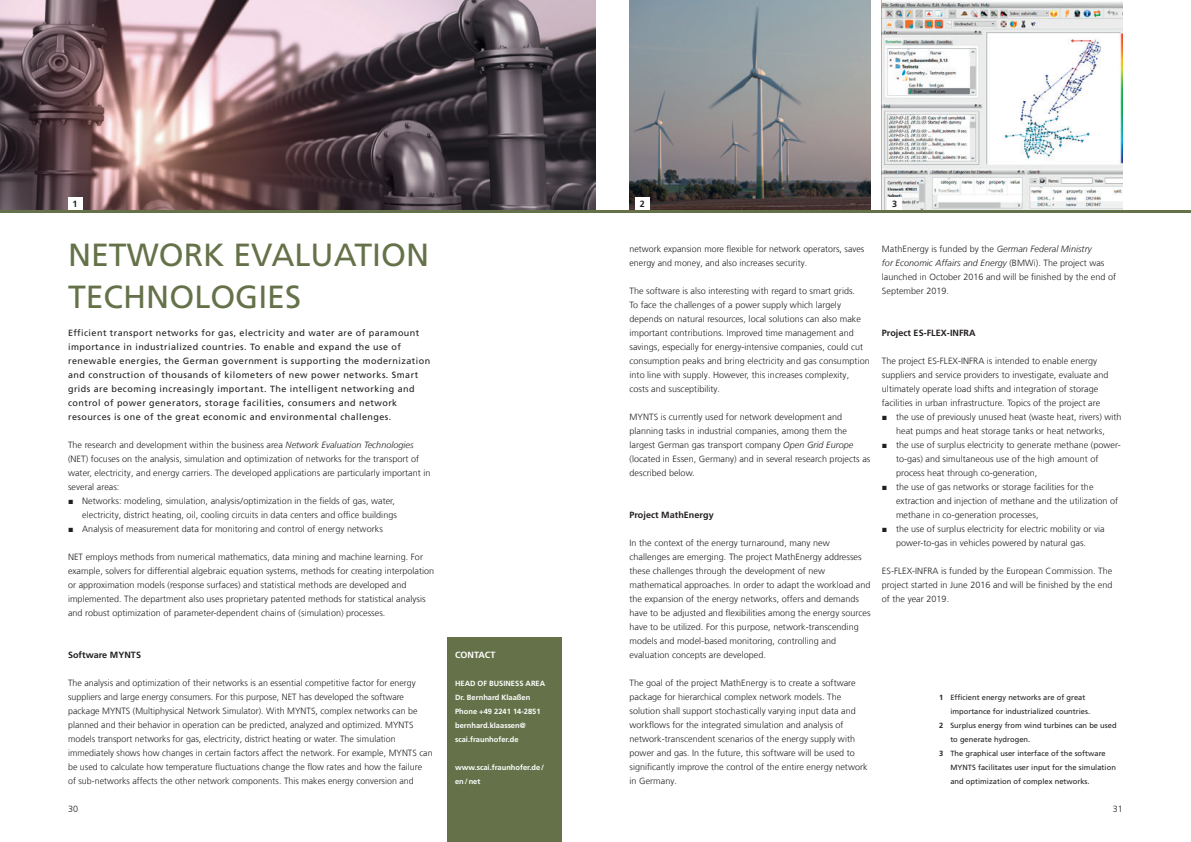
<style>
.page{position:relative;width:1191px;height:842px;background:#fff}
.page>*{position:absolute;margin:0;border:0;box-sizing:border-box;transform-origin:0 0}
.t1{font:32px/42px "Frutiger LT Com";color:#657249}
.t2{font:300 9px/14px "Frutiger LT Com";letter-spacing:.005em;color:#231f20}
.t3{font:9px/14px "Frutiger LT Com";letter-spacing:.05em;color:#231f20}
.t4{font:700 9px "Frutiger LT Com";letter-spacing:.005em;color:#231f20}
.t5{font:700 9px "Frutiger LT Com";color:#fff}
.t6{font:7.5px "Frutiger LT Com";letter-spacing:.005em;color:#231f20}
.t7{font:700 7.5px/14px "Frutiger LT Com";color:#fff}
.s1{font-style:italic}
.s2{font-family:"Arial";font-weight:400}
.s3{font-weight:700}
</style>
<div class="page">
<img style="left:629px;top:0;width:241px;height:210px">
<img style="left:0;top:0;width:595px;height:210px">
<div style="left:446px;top:637px;width:115px;height:205px;background:#657249"></div>
<img style="left:882px;top:1px;width:241px;height:209px">
<div style="left:635px;top:198px;width:14px;height:12px;background:#fff"></div>
<div style="left:888px;top:198px;width:14px;height:12px;background:#fff"></div>
<div style="left:68px;top:198px;width:14px;height:12px;background:#fff"></div>
<hr style="left:0;top:210px;width:1191px;height:3px;background:#657249">
<p class="t4" style="left:72px;top:199px;width:7px">1</p>
<p class="t4" style="left:640px;top:199px;width:7px">2</p>
<p class="t4" style="left:892px;top:199px;width:7px">3</p>
<h1 class="t1" style="left:68px;top:234px;width:362px">NETWORK EVALUATION<br>TECHNOLOGIES</h1>
<p class="t2" style="left:882px;top:242px;width:236px">MathEnergy is funded by the <span class="s1">German Federal Ministry<br>for Economic Affairs and Energy</span> (BMWi). The project was launched in October 2016 and will be finished by the end of September 2019.</p>
<p class="t4" style="left:882px;top:328px;width:95px">Project ES-FLEX-INFRA</p>
<p class="t2" style="left:882px;top:354px;width:228px">The project ES-FLEX-INFRA is intended to enable energy suppliers and service providers to investigate, evaluate and ultimately operate load shifts and integration of storage facilities in urban infrastructure. Topics of the project are</p>
<p class="t2" style="left:882px;top:410px;width:241px;text-align:center"><span class="s2">■</span> the use of previously unused heat (waste heat, rivers) with heat pumps and heat storage tanks or heat networks,</p>
<p class="t2" style="left:896px;top:438px;width:226px;text-indent:-14px"><span class="s2">■</span> the use of surplus electricity to generate methane (power&shy;to-gas) and simultaneous use of the high amount of process heat through co-generation,</p>
<p class="t2" style="left:896px;top:480px;width:224px;text-indent:-14px"><span class="s2">■</span> the use of gas networks or storage facilities for the extraction and injection of methane and the utilization of methane in co-generation processes,</p>
<p class="t2" style="left:882px;top:522px;width:224px;text-align:center"><span class="s2">■</span> the use of surplus electricity for electric mobility or via power-to-gas in vehicles powered by natural gas.</p>
<p class="t2" style="left:882px;top:564px;width:232px;text-align:justify">ES-FLEX-INFRA is funded by the European Commission. The project started in June 2016 and will be finished by the end of the year 2019.</p>
<p class="t2" style="left:629px;top:242px;width:236px">network expansion more flexible for network operators, saves energy and money, and also increases security.</p>
<p class="t2" style="left:629px;top:284px;width:242px">The software is also interesting with regard to smart grids.<br>To face the challenges of a power supply which largely depends on natural resources, local solutions can also make important contributions. Improved time management and savings, especially for energy-intensive companies, could cut consumption peaks and bring electricity and gas consumption into line with supply. However, this increases complexity, costs and susceptibility.</p>
<p class="t2" style="left:629px;top:410px;width:242px">MYNTS is currently used for network development and planning tasks in industrial companies, among them the largest German gas transport company <span class="s1">Open Grid Europe </span>(located in Essen, Germany) and in several research projects as described below.</p>
<p class="t4" style="left:629px;top:510px;width:86px">Project MathEnergy</p>
<p class="t2" style="left:629px;top:536px;width:242px">In the context of the energy turnaround, many new challenges are emerging. The project MathEnergy addresses these challenges through the development of new mathematical approaches. In order to adapt the workload and the expansion of the energy networks, offers and demands have to be adjusted and flexibilities among the energy sources have to be utilized. For this purpose, network-transcending models and model-based monitoring, controlling and evaluation concepts are developed.</p>
<p class="t2" style="left:629px;top:676px;width:240px">The goal of the project MathEnergy is to create a software package for hierarchical complex network models. The solution shall support stochastically varying input data and workflows for the integrated simulation and analysis of network-transcendent scenarios of the energy supply with power and gas. In the future, this software will be used to significantly improve the control of the entire energy network in Germany.</p>
<p class="t3" style="left:68px;top:326px;width:363px">Efficient transport networks for gas, electricity and water are of paramount importance in industrialized countries. To enable and expand the use of renewable energies, the German government is supporting the modernization and construction of thousands of kilometers of new power networks. Smart grids are becoming increasingly important. The intelligent networking and control of power generators, storage facilities, consumers and network resources is one of the great economic and environmental challenges.</p>
<p class="t2" style="left:68px;top:438px;width:364px">The research and development within the business area <span class="s1">Network Evaluation Technologies </span>(NET) focuses on the analysis, simulation and optimization of networks for the transport of water, electricity, and energy carriers. The developed applications are particularly important in several areas:</p>
<p class="t2" style="left:68px;top:494px;width:330px;text-align:right"><span class="s2">■</span> Networks: modeling, simulation, analysis/optimization in the fields of gas, water, electricity, district heating, oil, cooling circuits in data centers and office buildings</p>
<p class="t2" style="left:68px;top:522px;width:316px"><span class="s2">■</span> Analysis of measurement data for monitoring and control of energy networks</p>
<p class="t2" style="left:68px;top:550px;width:368px">NET employs methods from numerical mathematics, data mining and machine learning. For example, solvers for differential algebraic equation systems, methods for creating interpolation or approximation models (response surfaces) and statistical methods are developed and implemented. The department also uses proprietary patented methods for statistical analysis and robust optimization of parameter-dependent chains of (simulation) processes.</p>
<p class="t4" style="left:68px;top:650px;width:74px">Software MYNTS</p>
<p class="t2" style="left:68px;top:676px;width:366px">The analysis and optimization of their networks is an essential competitive factor for energy suppliers and large energy consumers. For this purpose, NET has developed the software package MYNTS (Multiphysical Network Simulator). With MYNTS, complex networks can be planned and their behavior in operation can be predicted, analyzed and optimized. MYNTS models transport networks for gas, electricity, district heating or water. The simulation immediately shows how changes in certain factors affect the network. For example, MYNTS can be used to calculate how temperature fluctuations change the flow rates and how the failure<br>of sub-networks affects the other network components. This makes energy conversion and</p>
<p class="t5" style="left:455px;top:650px;width:42px">CONTACT</p>
<p class="t7" style="left:455px;top:676px;width:92px">HEAD OF BUSINESS AREA<br>Dr. Bernhard Klaaßen<br>Phone +49 2241 14-2851 bernhard.klaassen@ scai.fraunhofer.de</p>
<p class="t7" style="left:455px;top:760px;width:91px">www.scai.fraunhofer.de/ en/net</p>
<p class="t6" style="left:939px;top:693px;width:148px"><span class="s3">1</span> Efficient energy networks are of great</p>
<p class="t6" style="left:950px;top:707px;width:141px">importance for industrialized countries.</p>
<p class="t6" style="left:939px;top:721px;width:179px"><span class="s3">2</span> Surplus energy from wind turbines can be used</p>
<p class="t6" style="left:950px;top:735px;width:81px">to generate hydrogen.</p>
<p class="t6" style="left:939px;top:749px;width:168px"><span class="s3">3</span> The graphical user interface of the software</p>
<p class="t6" style="left:950px;top:763px;width:167px">MYNTS facilitates user input for the simulation</p>
<p class="t6" style="left:950px;top:777px;width:141px">and optimization of complex networks.</p>
<p class="t2" style="left:68px;top:802px;width:12px">30</p>
<p class="t2" style="left:1112px;top:802px;width:12px">31</p>
</div>
